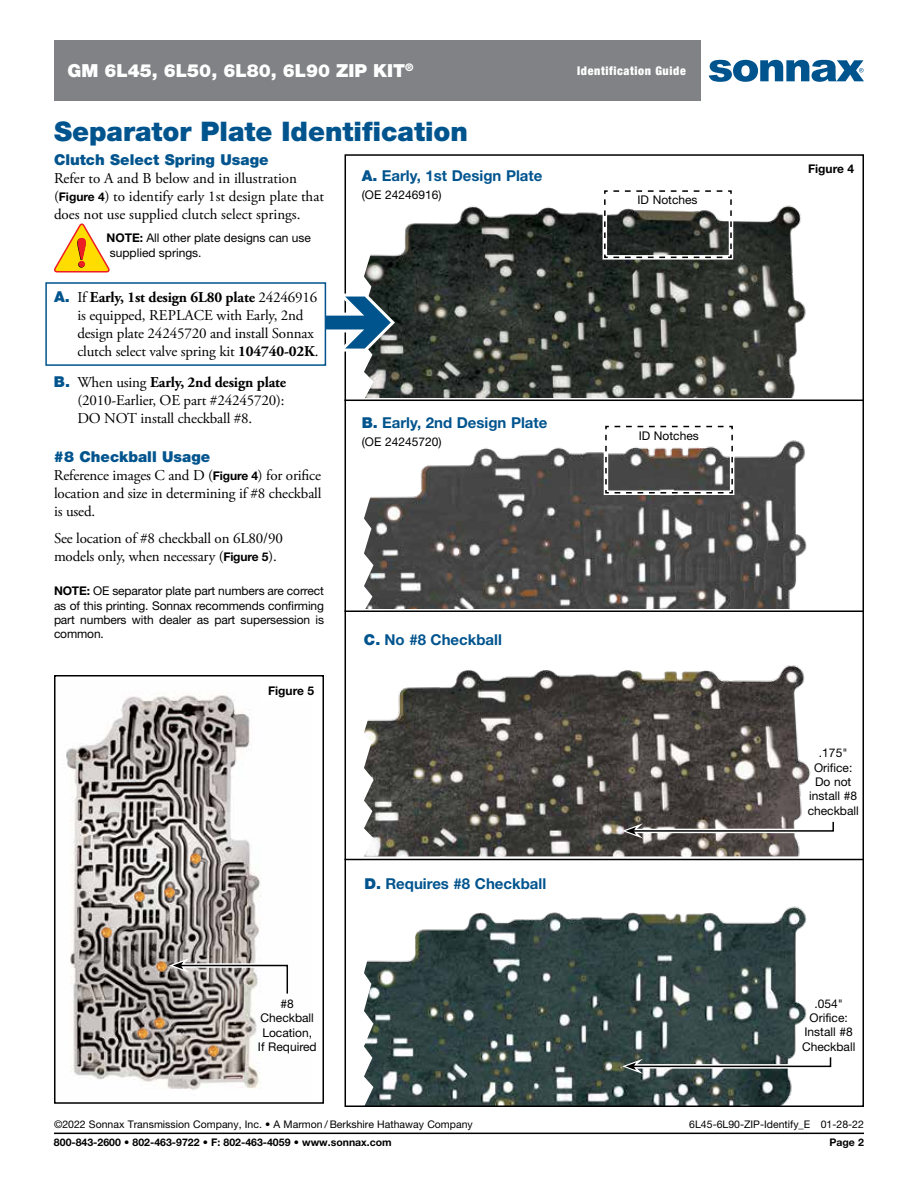
<style>
.page{position:relative;width:918px;height:1188px;background:#fff}
.page>*{position:absolute;margin:0;border:0;box-sizing:border-box;transform-origin:0 0}
.t1{font:900 27px "Helvetica Neue LT Std";color:#00548e}
.t2{font:900 18px "Helvetica Neue LT Std";color:#fff}
.t3{font:15px/18px "Adobe Garamond Pro";letter-spacing:-.01em;color:#000}
.t4{font:700 15px "Helvetica Neue LT Std";color:#00548e}
.t5{font:900 15px "Helvetica Neue LT Std";color:#00548e}
.t6{font:12px/14.4px "Helvetica Neue LT Std";color:#000;text-align:center}
.t7{font:900 condensed 12px "Helvetica Neue LT Std";letter-spacing:.05em;color:#fff}
.t8{font:700 12px "Helvetica Neue LT Std";color:#000}
.t9{font:10.5px "Helvetica Neue LT Std";color:#000}
.t10{font:700 10.5px "Helvetica Neue LT Std";color:#000}
.s1{font-family:"Helvetica Neue LT Std";font-weight:700;font-size:12px}
.s2{font-weight:700}
.s3{font-family:"Helvetica Neue LT Std";font-weight:900;color:#00548e}
.s4{font-weight:900}
</style>
<div class="page">
<svg style="left:54px;top:223px;width:56px;height:50px"></svg>
<img style="left:364px;top:205px;width:442px;height:193px">
<div style="left:603px;top:189px;width:130px;height:71px;border:4px solid #fff"></div>
<svg style="left:603px;top:190px;width:130px;height:69px"></svg>
<img style="left:66px;top:692px;width:195px;height:398px">
<div style="left:54px;top:675px;width:270px;height:429px;border:2px solid #000"></div>
<svg style="left:135px;top:892px;width:10px;height:10px"></svg>
<svg style="left:208px;top:1046px;width:10px;height:10px"></svg>
<svg style="left:138px;top:1029px;width:10px;height:10px"></svg>
<svg style="left:154px;top:1018px;width:10px;height:10px"></svg>
<svg style="left:101px;top:927px;width:10px;height:10px"></svg>
<svg style="left:165px;top:887px;width:10px;height:10px"></svg>
<svg style="left:191px;top:854px;width:10px;height:10px"></svg>
<svg style="left:157px;top:958px;width:131px;height:40px"></svg>
<img style="left:364px;top:440px;width:443px;height:169px">
<img style="left:364px;top:665px;width:447px;height:191px">
<img style="left:364px;top:906px;width:443px;height:198px">
<svg style="left:604px;top:425px;width:130px;height:69px"></svg>
<hr style="left:345px;top:610px;width:519px;height:2px;background:#000">
<svg style="left:348px;top:399px;width:513px;height:1px"></svg>
<hr style="left:345px;top:400px;width:519px;height:1px;background:#000">
<div style="left:345px;top:857px;width:519px;height:5px;background:#bfbfbf"></div>
<hr style="left:345px;top:859px;width:519px;height:1px;background:#000">
<svg style="left:622px;top:817px;width:212px;height:22px"></svg>
<svg style="left:622px;top:1053px;width:210px;height:21px"></svg>
<div style="left:45px;top:282px;width:281px;height:84px;border:2px solid #00548e"></div>
<hr style="left:54px;top:1133px;width:810px;height:1px;background:#000">
<div style="left:54px;top:40px;width:647px;height:61px;background:#808285"></div>
<svg style="left:709px;top:60px;width:155px;height:22px"></svg>
<svg style="left:326px;top:296px;width:65px;height:53px"></svg>
<p class="t2" style="left:68px;top:60px;width:348px">GM 6L45, 6L50, 6L80, 6L90 ZIP KIT<sup>®</sup></p>
<p class="t7" style="left:577px;top:63px;width:110px">Identification Guide</p>
<h1 class="t1" style="left:54px;top:115px;width:416px">Separator Plate Identification</h1>
<p class="t5" style="left:54px;top:151px;width:216px">Clutch Select Spring Usage</p>
<p class="t3" style="left:54px;top:170px;width:272px">Refer to A and B below and in illustration (<span class="s1">Figure 4</span>) to identify early 1st design plate that does not use supplied clutch select springs.</p>
<p class="t6" style="left:106px;top:231px;width:206px;text-align:left"><span class="s2">NOTE:</span> All other plate designs can use supplied springs.</p>
<p class="t3" style="left:77px;top:289px;width:243px;text-indent:-23px"><span class="s3">A.</span> If <span class="s2">Early, 1st design 6L80 plate</span> 24246916 is equipped, REPLACE with Early, 2nd design plate 24245720 and install Sonnax clutch select valve spring kit <span class="s2">104740-02K</span>.</p>
<p class="t3" style="left:77px;top:374px;width:210px;text-align:justify;text-indent:-23px"><span class="s3">B.</span> When using <span class="s2">Early, 2nd design plate </span>(2010-Earlier, OE part #24245720):<br>DO NOT install checkball #8.</p>
<p class="t5" style="left:54px;top:447px;width:158px">#8 Checkball Usage</p>
<p class="t3" style="left:54px;top:466px;width:269px;text-align:justify">Reference images C and D (<span class="s1">Figure 4</span>) for orifice location and size in determining if #8 checkball is used.</p>
<p class="t3" style="left:54px;top:529px;width:230px">See location of #8 checkball on 6L80/90 models only, when necessary (<span class="s1">Figure 5</span>).</p>
<p class="t6" style="left:54px;top:584px;width:272px;text-align:justify"><span class="s2">NOTE:</span> OE separator plate part numbers are correct as of this printing. Sonnax recommends confirming part numbers with dealer as part supersession is common.</p>
<p class="t8" style="left:268px;top:684px;width:48px">Figure 5</p>
<p class="t4" style="left:362px;top:166px;width:182px"><span class="s4">A.</span> Early, 1st Design Plate</p>
<p class="t6" style="left:362px;top:187px;width:81px">(OE 24246916)</p>
<p class="t4" style="left:362px;top:413px;width:187px"><span class="s4">B.</span> Early, 2nd Design Plate</p>
<p class="t6" style="left:362px;top:434px;width:81px">(OE 24245720)</p>
<p class="t4" style="left:364px;top:630px;width:140px"><span class="s4">C.</span> No #8 Checkball</p>
<p class="t6" style="left:258px;top:996px;width:60px">#8<br>Checkball<br>Location,<br>If Required</p>
<p class="t4" style="left:365px;top:875px;width:183px"><span class="s4">D.</span> Requires #8 Checkball</p>
<p class="t6" style="left:638px;top:193px;width:62px">ID Notches</p>
<p class="t6" style="left:639px;top:428px;width:62px">ID Notches</p>
<p class="t8" style="left:808px;top:161px;width:48px">Figure 4</p>
<p class="t6" style="left:808px;top:746px;width:53px">.175"<br>Orifice:<br>Do not install #8 checkball</p>
<p class="t6" style="left:802px;top:996px;width:55px">.054"<br>Orifice:<br>Install #8<br>Checkball</p>
<p class="t9" style="left:54px;top:1118px;width:420px">©2022 Sonnax Transmission Company, Inc. • A Marmon / Berkshire Hathaway Company</p>
<p class="t9" style="left:689px;top:1118px;width:176px">6L45-6L90-ZIP-Identify_E 01-28-22</p>
<p class="t10" style="left:54px;top:1136px;width:339px">800-843-2600 • 802-463-9722 • F: 802-463-4059 • www.sonnax.com</p>
<p class="t10" style="left:829px;top:1136px;width:36px">Page 2</p>
</div>
